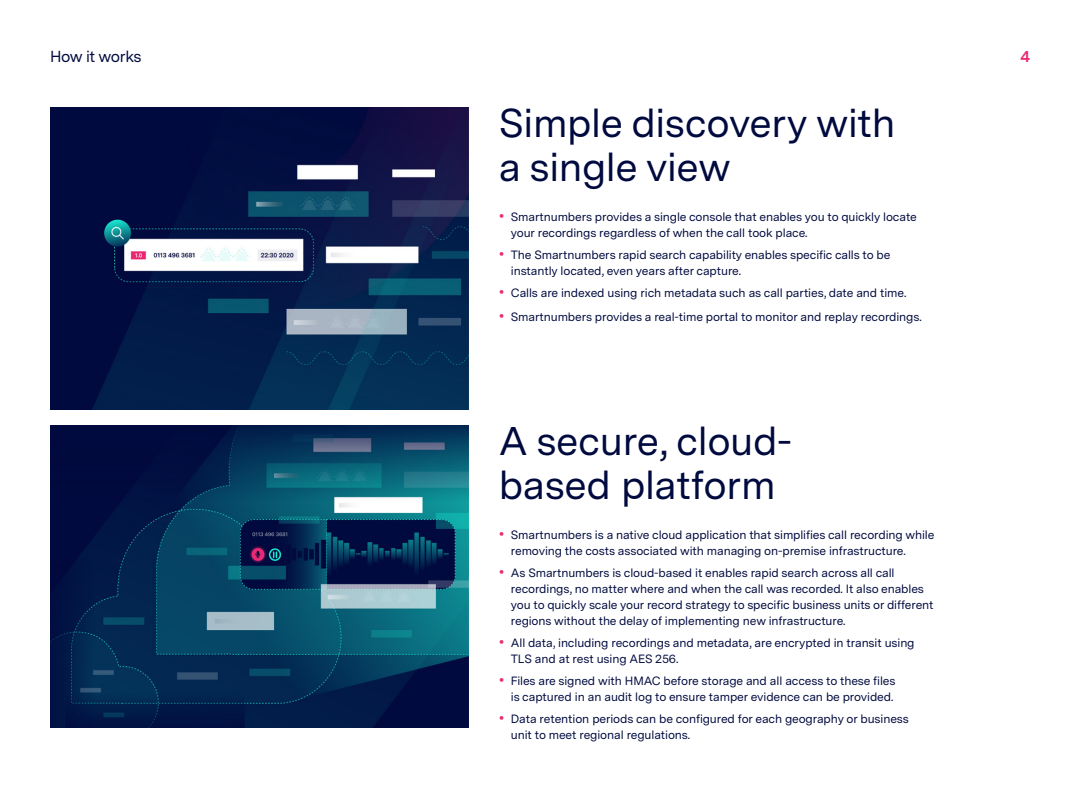
<style>
.page{position:relative;width:1080px;height:810px;background:#fff}
.page>*{position:absolute;margin:0;border:0;box-sizing:border-box;transform-origin:0 0}
.t1{font:40px/44px "Messina Sans";letter-spacing:-.01em;color:#000a3e}
.t2{font:16px "Messina Sans";letter-spacing:-.025em;color:#000a3e}
.t3{font:700 16px "Messina Sans";color:#eb2a73}
.t4{font:12px/16px "Messina Sans";letter-spacing:-.01em;color:#000a3e}
.s1{font-family:"Messina Serif";font-size:28px;color:#eb2a73}
</style>
<div class="page">
<img style="left:50px;top:107px;width:419px;height:303px">
<img style="left:50px;top:425px;width:419px;height:303px">
<h2 class="t2" style="left:50px;top:45px;width:93px">How it works</h2>
<h1 class="t1" style="left:499px;top:100px;width:398px">Simple discovery with a single view</h1>
<p class="t4" style="left:511px;top:209px;width:408px;text-indent:-12px"><span class="s1">•</span> Smartnumbers provides a single console that enables you to quickly locate your recordings regardless of when the call took place.</p>
<p class="t4" style="left:511px;top:247px;width:381px;text-indent:-12px"><span class="s1">•</span> The Smartnumbers rapid search capability enables specific calls to be instantly located, even years after capture.</p>
<p class="t4" style="left:499px;top:285px;width:409px"><span class="s1">•</span> Calls are indexed using rich metadata such as call parties, date and time.</p>
<p class="t4" style="left:499px;top:309px;width:424px"><span class="s1">•</span> Smartnumbers provides a real-time portal to monitor and replay recordings.</p>
<h1 class="t1" style="left:499px;top:418px;width:295px">A secure, cloud&shy;based platform</h1>
<p class="t4" style="left:511px;top:527px;width:425px;text-indent:-12px"><span class="s1">•</span> Smartnumbers is a native cloud application that simplifies call recording while removing the costs associated with managing on-premise infrastructure.</p>
<p class="t4" style="left:511px;top:565px;width:424px;text-indent:-12px"><span class="s1">•</span> As Smartnumbers is cloud-based it enables rapid search across all call recordings, no matter where and when the call was recorded. It also enables you to quickly scale your record strategy to specific business units or different regions without the delay of implementing new infrastructure.</p>
<p class="t4" style="left:511px;top:635px;width:405px;text-indent:-12px"><span class="s1">•</span> All data, including recordings and metadata, are encrypted in transit using<br>TLS and at rest using AES 256.</p>
<p class="t4" style="left:499px;top:673px;width:398px;text-align:right"><span class="s1">•</span> Files are signed with HMAC before storage and all access to these files is captured in an audit log to ensure tamper evidence can be provided.</p>
<p class="t4" style="left:511px;top:711px;width:400px;text-indent:-12px"><span class="s1">•</span> Data retention periods can be configured for each geography or business unit to meet regional regulations.</p>
<h2 class="t3" style="left:1020px;top:45px;width:11px">4</h2>
</div>
